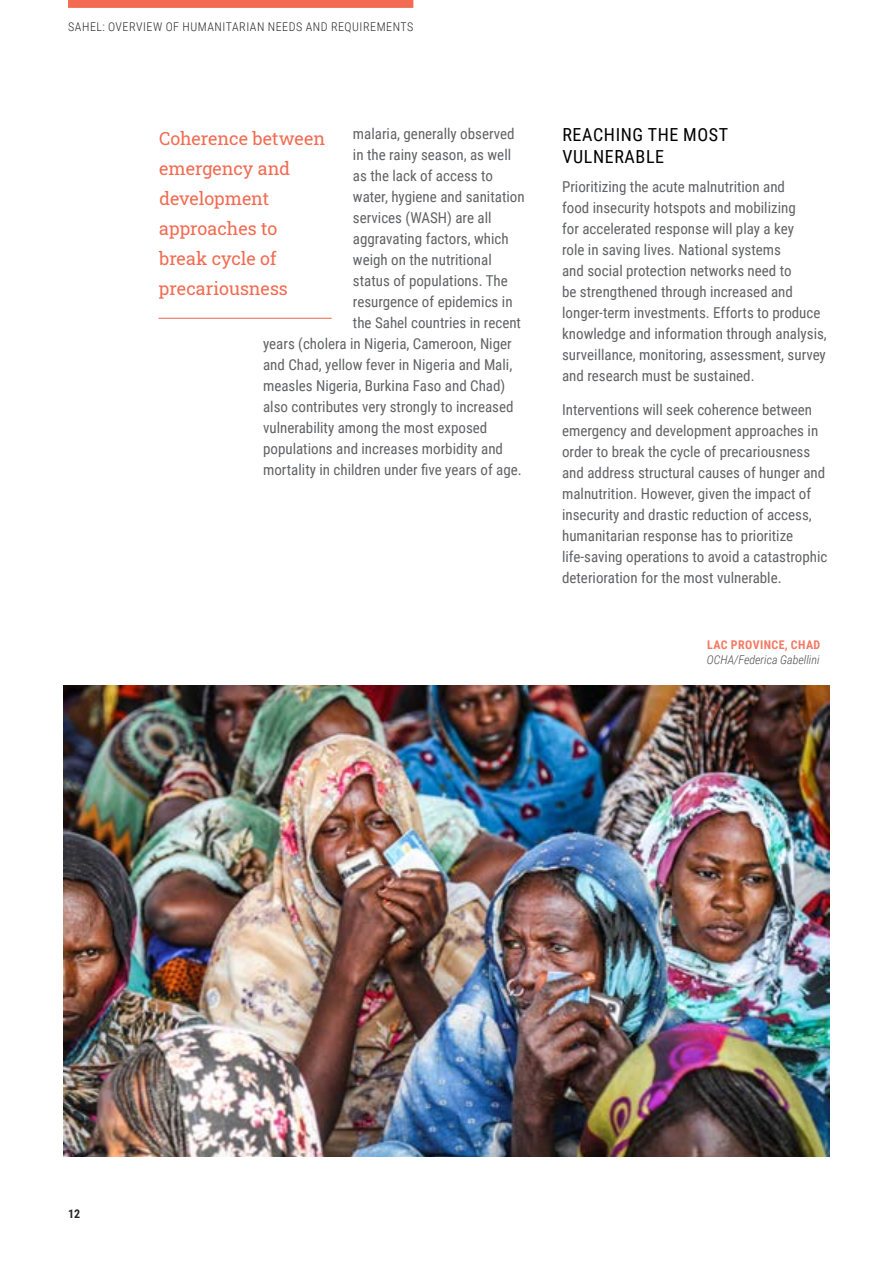
<style>
.page{position:relative;width:893px;height:1263px;background:#fff}
.page>*{position:absolute;margin:0;border:0;box-sizing:border-box;transform-origin:0 0}
.Highlights{font:18px/30px "Roboto Slab";color:#f26b52}
.Body-subtitle{font:18px/21.6px "Roboto Condensed";letter-spacing:.035em;color:#000}
.Body-text{font:15px/21px "Roboto Condensed";color:#616264}
.t1{font:300 12px "Roboto Condensed";letter-spacing:.045em;color:#292829}
.Caption-Text{font:italic 300 12px "Roboto Condensed";color:#4c4c4e}
.Caption-Title{font:700 12px "Roboto Condensed";letter-spacing:.035em;color:#f47a63}
.t2{font:700 12px "Roboto Condensed";color:#292829}
</style>
<div class="page">
<div style="left:68px;top:0;width:345px;height:8px;background:#f26b52"></div>
<hr style="left:159px;top:318px;width:173px;height:1px;background:#f26b52">
<img style="left:64px;top:686px;width:765px;height:471px">
<p class="t1" style="left:68px;top:18px;width:15px">SAHEL</p>
<p class="t1" style="left:102px;top:18px;width:88px">: OVERVIEW OF HUMANI</p>
<p class="t1" style="left:226px;top:18px;width:27px">TARIAN</p>
<p class="t1" style="left:268px;top:18px;width:8px">NEEDS</p>
<p class="t1" style="left:306px;top:18px;width:8px">AND</p>
<p class="t1" style="left:331px;top:18px;width:48px">REQUI REMEN</p>
<p class="t1" style="left:401px;top:18px;width:13px">TS</p>
<p class="Body-text" style="left:353px;top:122px;width:163px">malaria, generally observed</p>
<p class="Body-text" style="left:353px;top:143px;width:160px">in the rainy season, as well</p>
<p class="Body-text" style="left:353px;top:164px;width:142px">as the lack of access to</p>
<p class="Body-text" style="left:353px;top:185px;width:173px">water, hygiene and sanitation</p>
<p class="Body-text" style="left:353px;top:206px;width:140px">services (WASH) are all</p>
<p class="Body-text" style="left:353px;top:227px;width:157px">aggravating factors, which</p>
<p class="Body-text" style="left:353px;top:248px;width:140px">weigh on the nutritional</p>
<p class="Body-text" style="left:353px;top:269px;width:156px">status of populations. The</p>
<p class="Body-text" style="left:353px;top:290px;width:161px">resurgence of epidemics in</p>
<p class="Body-text" style="left:353px;top:311px;width:170px">the Sahel countries in recent</p>
<p class="Body-text" style="left:263px;top:332px;width:250px">years (cholera in Nigeria, Cameroon, Niger</p>
<p class="Body-text" style="left:263px;top:353px;width:251px">and Chad, yellow fever in Nigeria and Mali,</p>
<p class="Body-text" style="left:263px;top:374px;width:244px">measles Nigeria, Burkina Faso and Chad)</p>
<p class="Body-text" style="left:263px;top:395px;width:252px">also contributes very strongly to increased</p>
<p class="Body-text" style="left:263px;top:416px;width:226px">vulnerability among the most exposed</p>
<p class="Body-text" style="left:263px;top:437px;width:241px">populations and increases morbidity and</p>
<p class="Body-text" style="left:263px;top:459px;width:260px">mortality in children under five years of age.</p>
<p class="Highlights" style="left:159px;top:123px;width:168px">Coherence between emergency and development approaches to break cycle of precariousness</p>
<p class="Body-subtitle" style="left:562px;top:123px;width:167px">REACHING THE MOST<br>VULNERABLE</p>
<p class="Body-text" style="left:562px;top:176px;width:266px">Prioritizing the acute malnutrition and<br>food insecurity hotspots and mobilizing<br>for accelerated response will play a key<br>role in saving lives. National systems<br>and social protection networks need to<br>be strengthened through increased and longer-term investments. Efforts to produce knowledge and information through analysis, surveillance, monitoring, assessment, survey and research must be sustained.</p>
<p class="Body-text" style="left:562px;top:399px;width:267px">Interventions will seek coherence between emergency and development approaches in order to break the cycle of precariousness and address structural causes of hunger and malnutrition. However, given the impact of insecurity and drastic reduction of access, humanitarian response has to prioritize life-saving operations to avoid a catastrophic deterioration for the most vulnerable.</p>
<p class="Caption-Title" style="left:707px;top:636px;width:115px">LAC PROVINCE, CHAD</p>
<p class="Caption-Text" style="left:707px;top:651px;width:114px">OCHA/Federica Gabellini</p>
<p class="t2" style="left:68px;top:1205px;width:14px">12</p>
</div>
